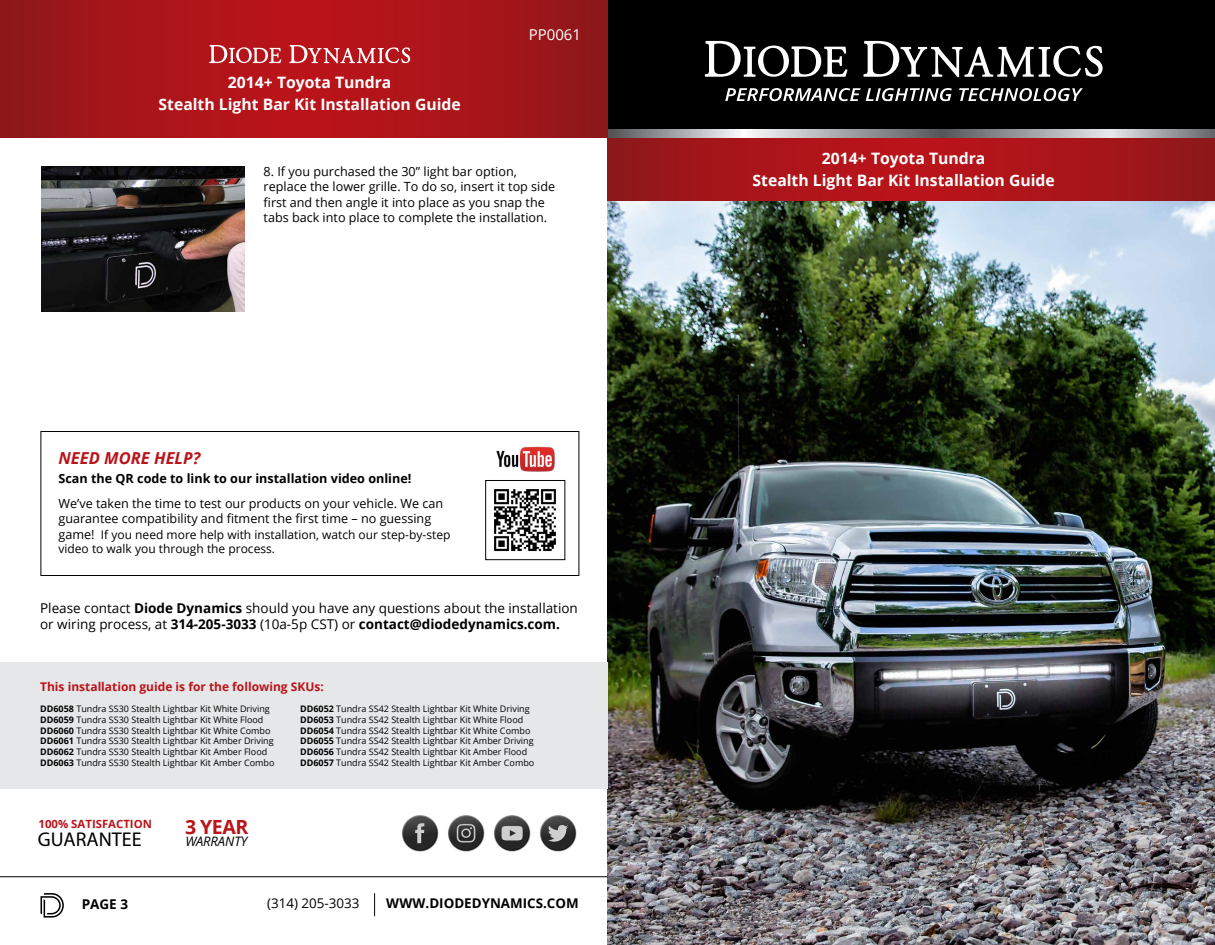
<style>
.page{position:relative;width:1215px;height:945px;background:#fff}
.page>*{position:absolute;margin:0;border:0;box-sizing:border-box;transform-origin:0 0}
.t1{font:19.95px "Myriad Pro";color:#000}
.t2{font:700 19.5px "Open Sans";color:#ba141a}
.t3{font:italic 700 16.5px "Open Sans";color:#ba141a}
.t4{font:700 15.75px/22.5px "Open Sans";color:#fff;text-align:center}
.t5{font:15px "Open Sans";color:#fff}
.t6{font:13.5px/16.2px "Open Sans";color:#000}
.t7{font:700 13.5px "Open Sans";color:#000}
.t8{font:700 13.35px "Open Sans";color:#000}
.t9{font:13.35px "Open Sans";color:#000}
.t10{font:italic 13.05px "Open Sans";color:#000}
.t11{font:12.6px/15.1px "Open Sans";color:#000}
.t12{font:700 12.6px "Open Sans";color:#000}
.t13{font:12px/14.4px "Open Sans";color:#000}
.t14{font:700 12px "Open Sans";color:#ba141a}
.t15{font:700 11.4px "Open Sans";color:#ba141a}
.t16{font:9px/10.8px "Open Sans";color:#000}
.s1{font-size:12.6px}
.s2{font-weight:700}
</style>
<div class="page">
<hr style="left:0;top:876px;width:1215px;height:1px;background:#000">
<img style="left:608px;top:201px;width:607px;height:744px">
<img style="left:608px;top:137px;width:607px;height:64px">
<div style="left:608px;top:0;width:607px;height:130px;background:#000"></div>
<svg style="left:705px;top:41px;width:143px;height:36px"></svg>
<svg style="left:863px;top:41px;width:240px;height:36px"></svg>
<svg style="left:725px;top:88px;width:227px;height:13px"></svg>
<svg style="left:959px;top:88px;width:124px;height:13px"></svg>
<svg style="left:374px;top:893px;width:1px;height:23px"></svg>
<svg style="left:40px;top:893px;width:24px;height:25px"></svg>
<svg style="left:608px;top:130px;width:607px;height:7px;background:#a2a4a6"></svg>
<img style="left:0;top:0;width:608px;height:137px">
<svg style="left:209px;top:45px;width:72px;height:18px"></svg>
<svg style="left:289px;top:45px;width:121px;height:18px"></svg>
<div style="left:0;top:663px;width:608px;height:126px;background:#e6e7e8"></div>
<img style="left:496px;top:446px;width:59px;height:26px">
<div style="left:41px;top:431px;width:538px;height:145px;border:1px solid #000"></div>
<img style="left:402px;top:815px;width:37px;height:37px">
<img style="left:448px;top:815px;width:37px;height:37px">
<img style="left:540px;top:815px;width:37px;height:37px">
<img style="left:494px;top:815px;width:37px;height:37px">
<img style="left:494px;top:489px;width:62px;height:63px">
<div style="left:485px;top:480px;width:80px;height:80px;border:1px solid #000"></div>
<img style="left:41px;top:167px;width:204px;height:144px">
<h3 class="t4" style="left:159px;top:70px;width:304px">2014+ Toyota Tundra<br>Stealth Light Bar Kit Installation Guide</h3>
<h3 class="t5" style="left:529px;top:24px;width:54px">PP0061</h3>
<h3 class="t11" style="left:264px;top:164px;width:293px">8. If you purchased the 30” light bar option, replace the lower grille. To do so, insert it top side first and then angle it into place as you snap the tabs back into place to complete the installation.</h3>
<h3 class="t3" style="left:58px;top:446px;width:143px">NEED MORE HELP?</h3>
<h3 class="t11" style="left:58px;top:496px;width:386px">We’ve taken the time to test our products on your vehicle. We can guarantee compatibility and fitment the first time – no guessing</h3>
<h3 class="t13" style="left:58px;top:527px;width:393px"><span class="s1">game!</span> If you need more help with installation, watch our step-by-step video to walk you through the process.</h3>
<h3 class="t12" style="left:58px;top:470px;width:354px">Scan the QR code to link to our installation video online!</h3>
<h3 class="t6" style="left:40px;top:600px;width:539px">Please contact <span class="s2">Diode Dynamics</span> should you have any questions about the installation or wiring process, at <span class="s2">314-205-3033</span> (10a-5p CST) or <span class="s2">contact@diodedynamics.com.</span></h3>
<h3 class="t14" style="left:40px;top:678px;width:285px">This installation guide is for the following SKUs:</h3>
<p class="t16" style="left:40px;top:703px;width:236px"><span class="s2">DD6058</span> Tundra SS30 Stealth Lightbar Kit White Driving <span class="s2">DD6059</span> Tundra SS30 Stealth Lightbar Kit White Flood <span class="s2">DD6060</span> Tundra SS30 Stealth Lightbar Kit White Combo <span class="s2">DD6061</span> Tundra SS30 Stealth Lightbar Kit Amber Driving <span class="s2">DD6062</span> Tundra SS30 Stealth Lightbar Kit Amber Flood <span class="s2">DD6063</span> Tundra SS30 Stealth Lightbar Kit Amber Combo</p>
<p class="t16" style="left:300px;top:703px;width:236px"><span class="s2">DD6052</span> Tundra SS42 Stealth Lightbar Kit White Driving <span class="s2">DD6053</span> Tundra SS42 Stealth Lightbar Kit White Flood <span class="s2">DD6054</span> Tundra SS42 Stealth Lightbar Kit White Combo <span class="s2">DD6055</span> Tundra SS42 Stealth Lightbar Kit Amber Driving <span class="s2">DD6056</span> Tundra SS42 Stealth Lightbar Kit Amber Flood <span class="s2">DD6057</span> Tundra SS42 Stealth Lightbar Kit Amber Combo</p>
<p class="t15" style="left:39px;top:816px;width:115px">100% SATISFACTION</p>
<h1 class="t1" style="left:38px;top:827px;width:105px">GUARANTEE</h1>
<h2 class="t2" style="left:185px;top:813px;width:65px">3 YEAR</h2>
<h3 class="t10" style="left:185px;top:833px;width:64px">WARRANTY</h3>
<h3 class="t7" style="left:82px;top:894px;width:48px">PAGE 3</h3>
<h3 class="t9" style="left:267px;top:894px;width:94px">(314) 205-3033</h3>
<h3 class="t8" style="left:386px;top:894px;width:194px">WWW.DIODEDYNAMICS.COM</h3>
<h3 class="t4" style="left:753px;top:146px;width:304px">2014+ Toyota Tundra<br>Stealth Light Bar Kit Installation Guide</h3>
</div>
